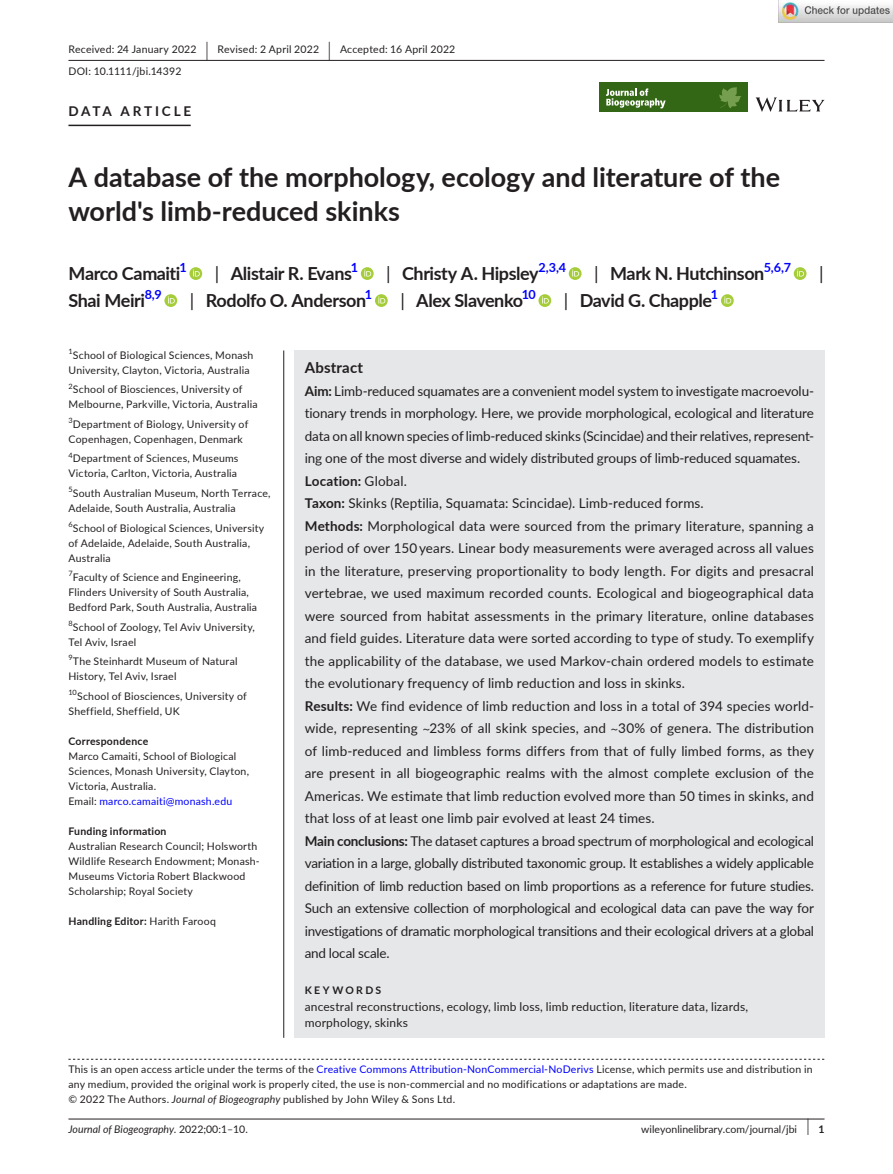
<style>
.page{position:relative;width:893px;height:1174px;background:#fff}
.page>*{position:absolute;margin:0;border:0;box-sizing:border-box;transform-origin:0 0}
.t1{font:700 27px/34.5px "Lato";color:#231f20}
.t2{font:700 18px "Lato";letter-spacing:-.025em;color:#231f20}
.t3{font:18px "Lato";color:#231f20}
.t4{font:700 15px "Lato";letter-spacing:.015em;color:#231f20}
.t5{font:13.5px/22.5px "Lato";letter-spacing:.005em;color:#231f20}
.t6{font:700 13.5px "Lato";letter-spacing:.205em;color:#231f20}
.t7{font:12px/16.5px "Lato";letter-spacing:.01em;color:#231f20}
.t8{font:10.5px/15px "Lato";letter-spacing:.02em;color:#231f20}
.t9{font:700 10.5px "Lato";letter-spacing:.02em;color:#231f20}
.t10{font:10.5px "Lato";color:#231f20}
.t11{font:italic 10.5px "Lato";color:#231f20}
.t12{font:700 10.5px "Lato";letter-spacing:.22em;color:#231f20}
.t13{font:7.35px "Lato";color:#231f20}
.s1{font-size:19.65px}
.s2{font-weight:400}
.s3{color:#00f}
.s4{font-weight:700}
.s5{font-family:"STIX"}
.s6{font-style:italic}
.s7{font-style:normal}
.s8{font-size:17.4px}
</style>
<div class="page">
<hr style="left:68px;top:1118px;width:756px;height:1px;background:#231f20">
<svg style="left:756px;top:97px;width:68px;height:15px"></svg>
<div style="left:714px;top:82px;width:34px;height:30px;background:#346715"></div>
<div style="left:599px;top:82px;width:114px;height:30px;background:#346715"></div>
<svg style="left:719px;top:87px;width:22px;height:21px"></svg>
<svg style="left:606px;top:88px;width:60px;height:20px"></svg>
<hr style="left:68px;top:60px;width:756px;height:1px;background:#231f20">
<hr style="left:68px;top:125px;width:123px;height:1px;background:#231f20">
<svg style="left:189px;top:267px;width:13px;height:13px"></svg>
<svg style="left:193px;top:269px;width:7px;height:7px"></svg>
<svg style="left:361px;top:267px;width:13px;height:13px"></svg>
<svg style="left:364px;top:269px;width:7px;height:7px"></svg>
<svg style="left:569px;top:267px;width:12px;height:13px"></svg>
<svg style="left:572px;top:269px;width:7px;height:7px"></svg>
<svg style="left:794px;top:267px;width:12px;height:13px"></svg>
<svg style="left:797px;top:269px;width:7px;height:7px"></svg>
<svg style="left:164px;top:294px;width:13px;height:13px"></svg>
<svg style="left:168px;top:296px;width:7px;height:7px"></svg>
<svg style="left:375px;top:294px;width:13px;height:13px"></svg>
<svg style="left:378px;top:296px;width:7px;height:7px"></svg>
<svg style="left:538px;top:294px;width:13px;height:13px"></svg>
<svg style="left:542px;top:296px;width:7px;height:7px"></svg>
<svg style="left:721px;top:294px;width:13px;height:13px"></svg>
<svg style="left:724px;top:296px;width:7px;height:7px"></svg>
<svg style="left:68px;top:1058px;width:756px;height:1px"></svg>
<div style="left:294px;top:350px;width:530px;height:687px;background:#e6e7e9"></div>
<hr style="left:283px;top:350px;width:1px;height:687px;background:#231f20">
<img style="left:779px;top:0;width:114px;height:22px">
<p class="t8" style="left:68px;top:38px;width:388px;line-height:21.8px">Received: 24 January 2022 <span class="s1">|</span> Revised: 2 April 2022 <span class="s1">|</span> Accepted: 16 April 2022<br>DOI: 10.1111/jbi.14392</p>
<p class="t6" style="left:68px;top:106px;width:124px">DATA ARTICLE</p>
<h1 class="t1" style="left:68px;top:162px;width:713px">A database of the morphology, ecology and literature of the world's limb- reduced skinks</h1>
<h2 class="t2" style="left:68px;top:266px;width:120px">Marco Camaiti<sup>1</sup></h2>
<h2 class="t2" style="left:215px;top:266px;width:145px"><span class="s2">|</span> Alistair R. Evans<sup>1</sup></h2>
<h2 class="t2" style="left:386px;top:266px;width:181px"><span class="s2">|</span> Christy A. Hipsley<sup>2,3,4</sup></h2>
<h2 class="t2" style="left:594px;top:266px;width:198px"><span class="s2">|</span> Mark N. Hutchinson<sup>5,6,7</sup></h2>
<h2 class="t3" style="left:819px;top:266px;width:6px">|</h2>
<h2 class="t2" style="left:68px;top:293px;width:95px">Shai Meiri<sup>8,9</sup></h2>
<h2 class="t2" style="left:190px;top:293px;width:184px"><span class="s2">|</span> Rodolfo O. Anderson<sup>1</sup></h2>
<h2 class="t2" style="left:400px;top:293px;width:137px"><span class="s2">|</span> Alex Slavenko<sup>10</sup></h2>
<h2 class="t2" style="left:564px;top:293px;width:156px"><span class="s2">|</span> David G. Chapple<sup>1</sup></h2>
<p class="t13" style="left:68px;top:348px;width:6px">1</p>
<p class="t8" style="left:68px;top:347px;width:186px;text-align:center">School of Biological Sciences, Monash<br>University, Clayton, Victoria, Australia</p>
<p class="t13" style="left:68px;top:383px;width:6px">2</p>
<p class="t8" style="left:68px;top:382px;width:191px;text-indent:4px">School of Biosciences, University of<br>Melbourne, Parkville, Victoria, Australia</p>
<p class="t8" style="left:68px;top:416px;width:181px"><sup>3</sup>Department of Biology, University of<br>Copenhagen, Copenhagen, Denmark</p>
<p class="t8" style="left:68px;top:451px;width:172px"><sup>4</sup>Department of Sciences, Museums<br>Victoria, Carlton, Victoria, Australia</p>
<p class="t8" style="left:68px;top:485px;width:204px"><sup>5</sup>South Australian Museum, North Terrace,<br>Adelaide, South Australia, Australia</p>
<p class="t8" style="left:68px;top:520px;width:197px"><sup>6</sup>School of Biological Sciences, University of Adelaide, Adelaide, South Australia,<br>Australia</p>
<p class="t8" style="left:68px;top:569px;width:190px"><sup>7</sup>Faculty of Science and Engineering,<br>Flinders University of South Australia,<br>Bedford Park, South Australia, Australia</p>
<p class="t8" style="left:68px;top:619px;width:188px"><sup>8</sup>School of Zoology, Tel Aviv University,<br>Tel Aviv, Israel</p>
<p class="t8" style="left:68px;top:653px;width:171px"><sup>9</sup>The Steinhardt Museum of Natural<br>History, Tel Aviv, Israel</p>
<p class="t8" style="left:68px;top:688px;width:180px"><sup>10</sup>School of Biosciences, University of<br>Sheffield, Sheffield, UK</p>
<p class="t9" style="left:68px;top:736px;width:81px">Correspondence</p>
<p class="t8" style="left:68px;top:748px;width:182px">Marco Camaiti, School of Biological Sciences, Monash University, Clayton, Victoria, Australia.<br>Email: <span class="s3">marco.camaiti@monash.edu</span></p>
<p class="t9" style="left:68px;top:826px;width:100px">Funding information</p>
<p class="t8" style="left:68px;top:838px;width:193px">Australian Research Council; Holsworth Wildlife Research Endowment; Monash-Museums Victoria Robert Blackwood Scholarship; Royal Society</p>
<p class="t9" style="left:68px;top:916px;width:149px">Handling Editor: <span class="s2">Harith Farooq</span></p>
<p class="t4" style="left:305px;top:361px;width:60px">Abstract</p>
<p class="t5" style="left:305px;top:379px;width:511px"><span class="s4">Aim:</span> Limb- reduced squamates are a convenient model system to investigate macroevolu&shy;tionary trends in morphology. Here, we provide morphological, ecological and literature data on all known species of limb- reduced skinks (Scincidae) and their relatives, represent&shy;ing one of the most diverse and widely distributed groups of limb- reduced squamates.<br><span class="s4">Location:</span> Global.<br><span class="s4">Taxon:</span> Skinks (Reptilia, Squamata: Scincidae). Limb- reduced forms.<br><span class="s4">Methods:</span> Morphological data were sourced from the primary literature, spanning a period of over 150 years. Linear body measurements were averaged across all values in the literature, preserving proportionality to body length. For digits and presacral vertebrae, we used maximum recorded counts. Ecological and biogeographical data were sourced from habitat assessments in the primary literature, online databases and field guides. Literature data were sorted according to type of study. To exemplify the applicability of the database, we used Markov- chain ordered models to estimate the evolutionary frequency of limb reduction and loss in skinks.<br><span class="s4">Results:</span> We find evidence of limb reduction and loss in a total of 394 species world&shy;wide, representing <span class="s5">~</span>23% of all skink species, and <span class="s5">~</span>30% of genera. The distribution of limb- reduced and limbless forms differs from that of fully limbed forms, as they are present in all biogeographic realms with the almost complete exclusion of the Americas. We estimate that limb reduction evolved more than 50 times in skinks, and that loss of at least one limb pair evolved at least 24 times.<br><span class="s4">Main conclusions:</span> The dataset captures a broad spectrum of morphological and ecological variation in a large, globally distributed taxonomic group. It establishes a widely applicable definition of limb reduction based on limb proportions as a reference for future studies.<br>Such an extensive collection of morphological and ecological data can pave the way for investigations of dramatic morphological transitions and their ecological drivers at a global and local scale.</p>
<p class="t12" style="left:305px;top:986px;width:78px">KEYWORDS</p>
<p class="t7" style="left:305px;top:997px;width:445px">ancestral reconstructions, ecology, limb loss, limb reduction, literature data, lizards, morphology, skinks</p>
<p class="t8" style="left:68px;top:1061px;width:746px">This is an open access article under the terms of the <span class="s3">Creative Commons Attribution-NonCommercial-NoDerivs</span> License, which permits use and distribution in any medium, provided the original work is properly cited, the use is non-commercial and no modifications or adaptations are made.<br>© 2022 The Authors. <span class="s6">Journal of Biogeography</span> published by John Wiley &amp; Sons Ltd.</p>
<p class="t11" style="left:68px;top:1125px;width:181px">Journal of Biogeography. <span class="s7">2022;00:1–10.</span></p>
<p class="t10" style="left:641px;top:1124px;width:185px">wileyonlinelibrary.com/journal/jbi <span class="s8">|</span> <span class="s4">1</span></p>
</div>
